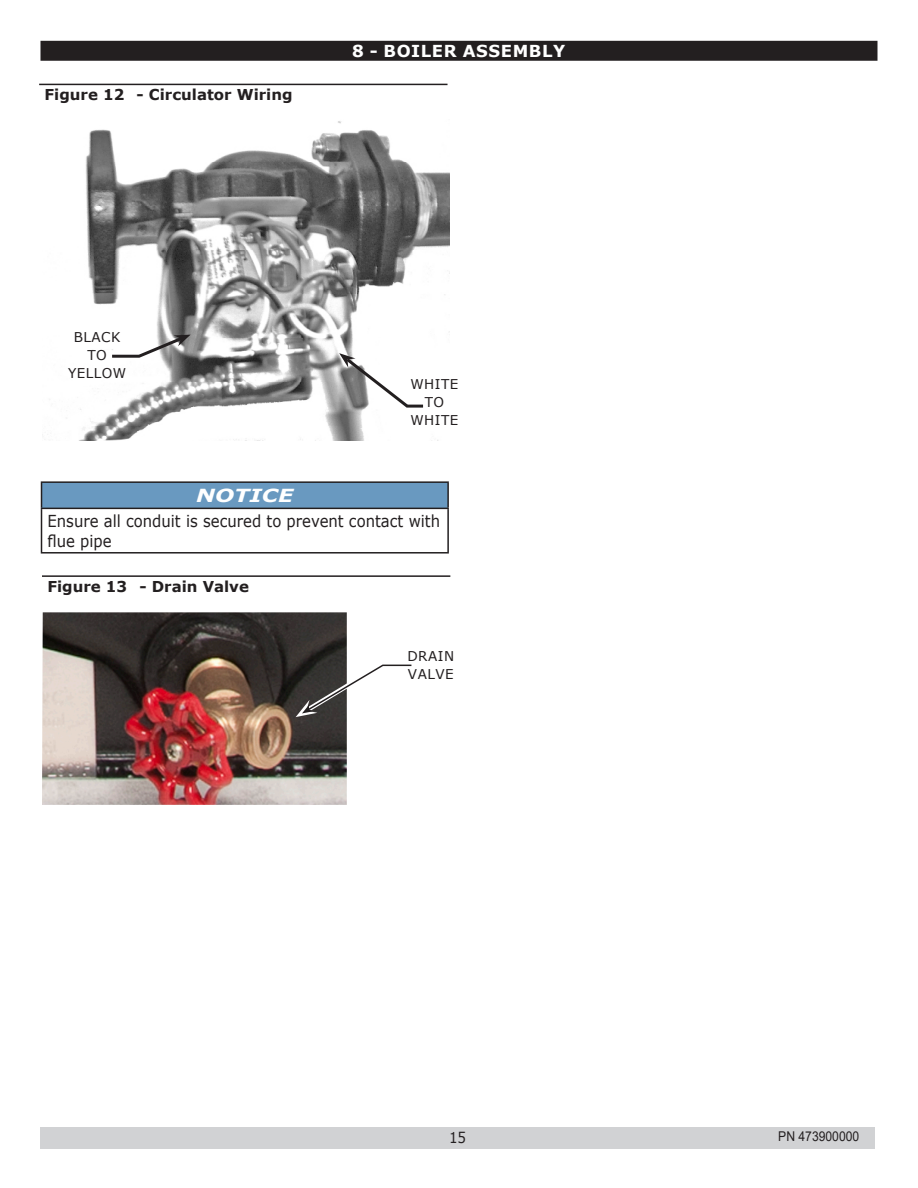
<style>
.page{position:relative;width:918px;height:1188px;background:#fff}
.page>*{position:absolute;margin:0;border:0;box-sizing:border-box;transform-origin:0 0}
.t1{font:italic 700 18px "Verdana";color:#fff;scale:1.25 1}
.t2{font:16.5px/19.8px "Verdana";color:#231f20;scale:.9 1}
.t3{font:700 16.5px "Verdana";letter-spacing:.035em;color:#fff}
.t4{font:700 15px "Verdana";color:#231f20}
.t5{font:15px "Verdana";color:#231f20;scale:.9 1}
.t6{font:13.5px/18px "Verdana";letter-spacing:.035em;color:#231f20;text-align:center}
.t7{font:13.5px "Arial";color:#231f20;scale:.9 1}
</style>
<div class="page">
<div style="left:40px;top:1127px;width:835px;height:22px;background:#d1d2d4"></div>
<hr style="left:39px;top:84px;width:409px;height:1px;background:#231f20">
<div style="left:41px;top:42px;width:836px;height:18px;background:#231f20"></div>
<div style="left:40px;top:41px;width:838px;height:20px;border:2px solid #231f20"></div>
<div style="left:42px;top:482px;width:406px;height:26px;background:#6999c0"></div>
<hr style="left:41px;top:481px;width:408px;height:2px;background:#231f20">
<svg style="left:41px;top:483px;width:1px;height:25px"></svg>
<hr style="left:447px;top:483px;width:2px;height:25px;background:#231f20">
<hr style="left:41px;top:508px;width:408px;height:1px;background:#231f20">
<hr style="left:41px;top:509px;width:1px;height:43px;background:#231f20">
<hr style="left:447px;top:509px;width:2px;height:43px;background:#231f20">
<hr style="left:41px;top:552px;width:408px;height:2px;background:#231f20">
<img style="left:42px;top:612px;width:305px;height:193px">
<hr style="left:42px;top:575px;width:408px;height:2px;background:#231f20">
<img style="left:42px;top:121px;width:407px;height:320px">
<svg style="left:109px;top:335px;width:82px;height:24px"></svg>
<svg style="left:339px;top:353px;width:87px;height:56px"></svg>
<svg style="left:296px;top:661px;width:116px;height:56px"></svg>
<p class="t4" style="left:45px;top:84px;width:250px">Figure 12 - Circulator Wiring</p>
<p class="t3" style="left:352px;top:39px;width:215px">8 - BOILER ASSEMBLY</p>
<p class="t6" style="left:74px;top:328px;width:48px">BLACK<br>TO</p>
<p class="t6" style="left:68px;top:364px;width:60px">YELLOW</p>
<p class="t6" style="left:410px;top:375px;width:49px">WHITE<br>TO</p>
<p class="t6" style="left:410px;top:411px;width:49px">WHITE</p>
<p class="t1" style="left:196px;top:483px;width:79px">NOTICE</p>
<p class="t2" style="left:48px;top:511px;width:438px">Ensure all conduit is secured to prevent contact with flue pipe</p>
<p class="t4" style="left:47px;top:576px;width:203px">Figure 13 - Drain Valve</p>
<p class="t6" style="left:407px;top:647px;width:48px;text-align:left">DRAIN<br>VALVE</p>
<p class="t5" style="left:449px;top:1127px;width:21px">15</p>
<p class="t7" style="left:778px;top:1127px;width:92px">PN 473900000</p>
</div>
